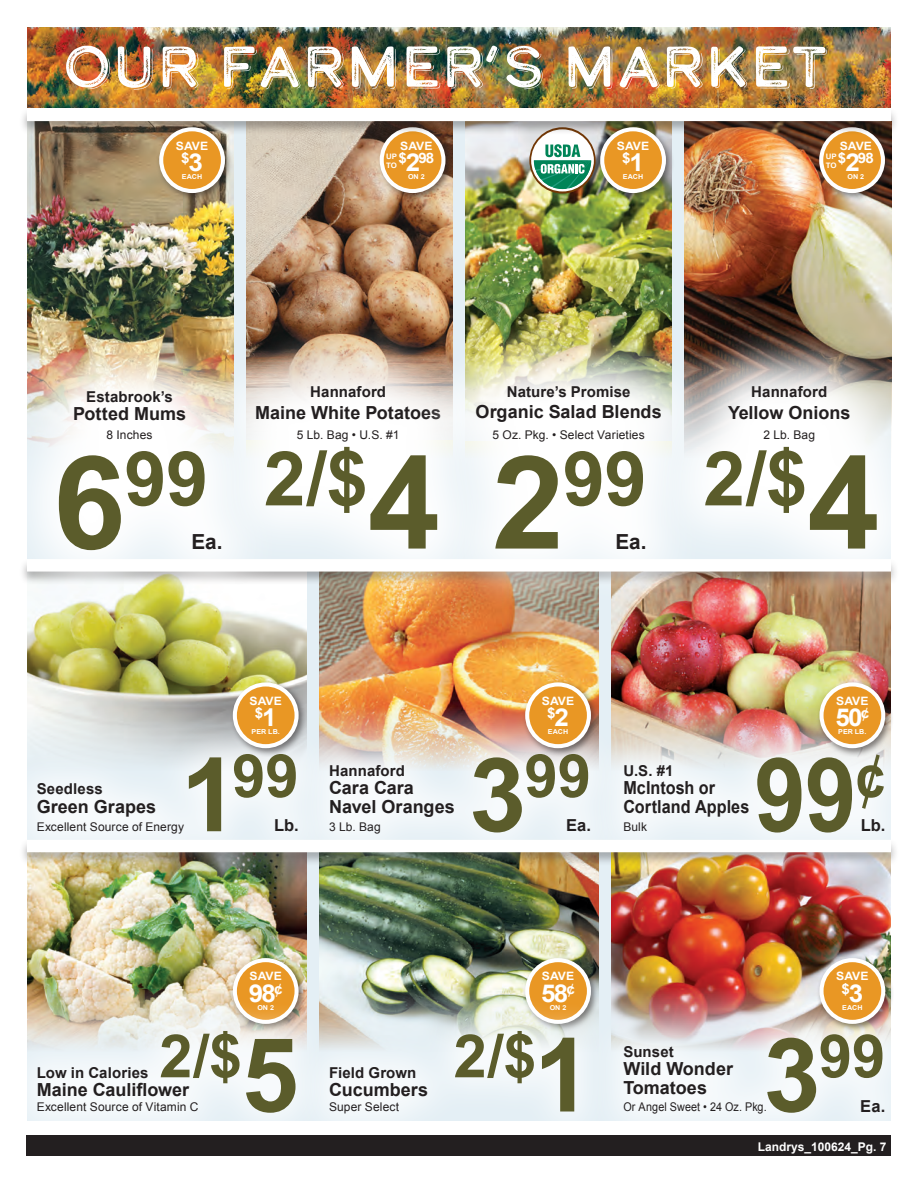
<style>
.page{position:relative;width:918px;height:1188px;background:#fff}
.page>*{position:absolute;margin:0;border:0;box-sizing:border-box;transform-origin:0 0}
.t1{font:700 102.75px "Arial";color:#5b5c2b;scale:.9 1}
.t2{font:700 75.6px "Arial";color:#5b5c2b}
.t3{font:700 59.85px "Arial";color:#5b5c2b}
.t4{font:57px "Calder Dark Grit Shadow";color:#fff}
.t5{font:700 24.6px "Arial";color:#fff;scale:1.05 1}
.t6{font:700 20.7px "Arial";color:#231f20}
.t7{font:700 18px/18.6px "Arial";color:#231f20}
.t8{font:700 18px/18.6px "Arial";color:#231f20;scale:.9 1}
.t9{font:700 16.5px "Arial";color:#231f20}
.t10{font:700 15px "Arial";letter-spacing:.01em;color:#231f20}
.t11{font:700 14.4px "Arial";color:#fff;scale:1.05 1}
.t12{font:12px "Arial";letter-spacing:.01em;color:#231f20}
.t13{font:12px "Arial";letter-spacing:.01em;color:#231f20;scale:.9 1}
.t14{font:700 12px "Arial";color:#fff}
.t15{font:700 11.55px "Arial";color:#fff;scale:1.05 1}
.t16{font:700 7.5px/9px "Arial";letter-spacing:-.01em;color:#fff;scale:1.05 1}
.t17{font:700 6.75px "Arial";color:#fff;scale:1.05 1}
.s1{font-size:24.6px}
.s2{font-size:129.75px}
.s3{font-size:102.75px}
</style>
<div class="page">
<img style="left:27px;top:871px;width:279px;height:122px">
<img style="left:319px;top:871px;width:280px;height:122px">
<img style="left:612px;top:870px;width:279px;height:127px">
<img style="left:27px;top:613px;width:279px;height:103px">
<img style="left:319px;top:612px;width:280px;height:104px">
<img style="left:612px;top:612px;width:279px;height:105px">
<img style="left:27px;top:135px;width:206px;height:192px">
<img style="left:246px;top:135px;width:207px;height:188px">
<img style="left:465px;top:135px;width:207px;height:187px">
<img style="left:685px;top:135px;width:206px;height:188px">
<div style="left:377px;top:124px;width:78px;height:78px;background:#231f20;opacity:.55"></div>
<div style="left:382px;top:129px;width:61px;height:62px;background:#e99724;border-radius:50%"></div>
<div style="left:380px;top:127px;width:66px;height:66px;border:4px solid #fff;border-radius:50%"></div>
<div style="left:816px;top:124px;width:78px;height:78px;background:#231f20;opacity:.55"></div>
<div style="left:821px;top:129px;width:62px;height:62px;background:#e99724;border-radius:50%"></div>
<div style="left:819px;top:127px;width:66px;height:66px;border:4px solid #fff;border-radius:50%"></div>
<div style="left:522px;top:955px;width:78px;height:78px;background:#231f20;opacity:.55"></div>
<div style="left:527px;top:960px;width:62px;height:62px;background:#e99724;border-radius:50%"></div>
<div style="left:525px;top:958px;width:66px;height:66px;border:4px solid #fff;border-radius:50%"></div>
<div style="left:230px;top:955px;width:77px;height:78px;background:#231f20;opacity:.55"></div>
<div style="left:235px;top:960px;width:62px;height:62px;background:#e99724;border-radius:50%"></div>
<div style="left:233px;top:958px;width:66px;height:66px;border:4px solid #fff;border-radius:50%"></div>
<img style="left:22px;top:327px;width:221px;height:286px">
<img style="left:193px;top:323px;width:220px;height:289px">
<img style="left:413px;top:322px;width:310px;height:291px">
<img style="left:643px;top:323px;width:252px;height:289px">
<div style="left:292px;top:716px;width:335px;height:155px;background:#fff;opacity:.75"></div>
<div style="left:292px;top:993px;width:321px;height:158px;background:#fff;opacity:.75"></div>
<div style="left:0;top:993px;width:333px;height:158px;background:#fff;opacity:.75"></div>
<div style="left:0;top:716px;width:335px;height:155px;background:#fff;opacity:.75"></div>
<div style="left:586px;top:717px;width:332px;height:153px;background:#fff;opacity:.75"></div>
<div style="left:586px;top:997px;width:332px;height:154px;background:#fff;opacity:.75"></div>
<div style="left:230px;top:680px;width:78px;height:77px;background:#231f20;opacity:.55"></div>
<div style="left:235px;top:684px;width:62px;height:62px;background:#e99724;border-radius:50%"></div>
<div style="left:233px;top:682px;width:66px;height:66px;border:4px solid #fff;border-radius:50%"></div>
<div style="left:816px;top:680px;width:78px;height:77px;background:#231f20;opacity:.55"></div>
<div style="left:822px;top:684px;width:61px;height:62px;background:#e99724;border-radius:50%"></div>
<div style="left:819px;top:682px;width:66px;height:66px;border:4px solid #fff;border-radius:50%"></div>
<div style="left:522px;top:680px;width:78px;height:77px;background:#231f20;opacity:.55"></div>
<div style="left:527px;top:684px;width:62px;height:62px;background:#e99724;border-radius:50%"></div>
<div style="left:525px;top:682px;width:66px;height:66px;border:4px solid #fff;border-radius:50%"></div>
<div style="left:817px;top:955px;width:77px;height:78px;background:#231f20;opacity:.55"></div>
<div style="left:822px;top:960px;width:61px;height:62px;background:#e99724;border-radius:50%"></div>
<div style="left:819px;top:958px;width:66px;height:66px;border:4px solid #fff;border-radius:50%"></div>
<svg style="left:529px;top:135px;width:67px;height:59px"></svg>
<div style="left:27px;top:1136px;width:864px;height:20px;background:#231f20"></div>
<img style="left:27px;top:27px;width:864px;height:80px">
<div style="left:19px;top:107px;width:879px;height:28px;background:#231f20;opacity:.35"></div>
<div style="left:27px;top:109px;width:864px;height:12px;background:#fff"></div>
<div style="left:597px;top:124px;width:78px;height:78px;background:#231f20;opacity:.55"></div>
<div style="left:602px;top:129px;width:62px;height:62px;background:#e99724;border-radius:50%"></div>
<div style="left:600px;top:127px;width:66px;height:66px;border:4px solid #fff;border-radius:50%"></div>
<div style="left:156px;top:124px;width:78px;height:78px;background:#231f20;opacity:.55"></div>
<div style="left:161px;top:129px;width:62px;height:62px;background:#e99724;border-radius:50%"></div>
<div style="left:159px;top:127px;width:66px;height:66px;border:4px solid #fff;border-radius:50%"></div>
<h3 class="t4" style="left:63px;top:28px;width:767px">OUR FARMER’S MARKET</h3>
<p class="t15" style="left:176px;top:138px;width:32px">SAVE</p>
<p class="t11" style="left:181px;top:148px;width:22px">$<span class="s1">3</span></p>
<p class="t17" style="left:182px;top:172px;width:21px">EACH</p>
<p class="t15" style="left:400px;top:138px;width:32px">SAVE</p>
<p class="t11" style="left:398px;top:148px;width:36px">$<span class="s1">2</span>98</p>
<p class="t17" style="left:408px;top:172px;width:17px">ON 2</p>
<p class="t16" style="left:386px;top:152px;width:12px">UP<br>TO</p>
<p class="t15" style="left:617px;top:138px;width:32px">SAVE</p>
<p class="t11" style="left:622px;top:148px;width:22px">$<span class="s1">1</span></p>
<p class="t17" style="left:623px;top:172px;width:21px">EACH</p>
<p class="t15" style="left:840px;top:138px;width:32px">SAVE</p>
<p class="t11" style="left:838px;top:148px;width:36px">$<span class="s1">2</span>98</p>
<p class="t17" style="left:848px;top:172px;width:17px">ON 2</p>
<p class="t16" style="left:826px;top:152px;width:12px">UP<br>TO</p>
<p class="t10" style="left:86px;top:387px;width:88px">Estabrook’s</p>
<p class="t7" style="left:73px;top:405px;width:115px">Potted Mums</p>
<p class="t12" style="left:106px;top:426px;width:48px">8 Inches</p>
<h2 class="t2" style="left:53px;top:429px;width:156px"><span class="s2">6</span>99</h2>
<p class="t6" style="left:191px;top:528px;width:33px">Ea.</p>
<p class="t10" style="left:310px;top:382px;width:77px">Hannaford</p>
<p class="t7" style="left:255px;top:404px;width:188px">Maine White Potatoes</p>
<p class="t12" style="left:297px;top:426px;width:104px">5 Lb. Bag • U.S. #1</p>
<h2 class="t2" style="left:264px;top:429px;width:178px">2/$<span class="s2">4</span></h2>
<p class="t10" style="left:507px;top:381px;width:125px">Nature’s Promise</p>
<p class="t7" style="left:476px;top:403px;width:188px">Organic Salad Blends</p>
<p class="t12" style="left:493px;top:426px;width:154px">5 Oz. Pkg. • Select Varieties</p>
<h2 class="t2" style="left:492px;top:429px;width:156px"><span class="s2">2</span>99</h2>
<p class="t6" style="left:615px;top:528px;width:33px">Ea.</p>
<p class="t10" style="left:751px;top:382px;width:77px">Hannaford</p>
<p class="t7" style="left:728px;top:404px;width:124px">Yellow Onions</p>
<p class="t12" style="left:763px;top:426px;width:53px">2 Lb. Bag</p>
<h2 class="t2" style="left:703px;top:429px;width:178px">2/$<span class="s2">4</span></h2>
<p class="t15" style="left:250px;top:693px;width:32px">SAVE</p>
<p class="t11" style="left:255px;top:703px;width:22px">$<span class="s1">1</span></p>
<p class="t17" style="left:252px;top:728px;width:28px">PER LB.</p>
<h3 class="t3" style="left:181px;top:737px;width:119px"><span class="s3">1</span>99</h3>
<p class="t10" style="left:37px;top:779px;width:68px">Seedless</p>
<p class="t7" style="left:37px;top:798px;width:121px">Green Grapes</p>
<p class="t12" style="left:37px;top:819px;width:149px">Excellent Source of Energy</p>
<p class="t9" style="left:274px;top:815px;width:26px">Lb.</p>
<p class="t10" style="left:329px;top:761px;width:77px">Hannaford</p>
<p class="t7" style="left:329px;top:779px;width:127px">Cara Cara<br>Navel Oranges</p>
<p class="t12" style="left:329px;top:819px;width:53px">3 Lb. Bag</p>
<p class="t15" style="left:542px;top:693px;width:32px">SAVE</p>
<p class="t11" style="left:547px;top:703px;width:22px">$<span class="s1">2</span></p>
<p class="t17" style="left:548px;top:728px;width:21px">EACH</p>
<h3 class="t3" style="left:469px;top:737px;width:123px"><span class="s3">3</span>99</h3>
<p class="t9" style="left:566px;top:815px;width:26px">Ea.</p>
<p class="t10" style="left:623px;top:761px;width:52px">U.S. #1</p>
<p class="t8" style="left:623px;top:779px;width:142px">McIntosh or<br>Cortland Apples</p>
<p class="t12" style="left:623px;top:819px;width:25px">Bulk</p>
<p class="t15" style="left:836px;top:693px;width:32px">SAVE</p>
<h3 class="t5" style="left:836px;top:701px;width:34px">50<sup>¢</sup></h3>
<p class="t17" style="left:838px;top:728px;width:28px">PER LB.</p>
<h1 class="t1" style="left:754px;top:727px;width:147px">99<sup>¢</sup></h1>
<p class="t9" style="left:861px;top:815px;width:26px">Lb.</p>
<p class="t15" style="left:250px;top:969px;width:32px">SAVE</p>
<h3 class="t5" style="left:249px;top:977px;width:34px">98<sup>¢</sup></h3>
<p class="t17" style="left:257px;top:1003px;width:17px">ON 2</p>
<p class="t15" style="left:542px;top:969px;width:32px">SAVE</p>
<h3 class="t5" style="left:541px;top:977px;width:34px">58<sup>¢</sup></h3>
<p class="t17" style="left:550px;top:1003px;width:17px">ON 2</p>
<p class="t15" style="left:836px;top:969px;width:32px">SAVE</p>
<p class="t11" style="left:841px;top:979px;width:22px">$<span class="s1">3</span></p>
<p class="t17" style="left:842px;top:1003px;width:21px">EACH</p>
<h3 class="t3" style="left:159px;top:1017px;width:141px">2/$<span class="s3">5</span></h3>
<p class="t10" style="left:37px;top:1063px;width:113px">Low in Calories</p>
<p class="t7" style="left:37px;top:1081px;width:154px">Maine Cauliflower</p>
<p class="t12" style="left:37px;top:1099px;width:163px">Excellent Source of Vitamin C</p>
<p class="t10" style="left:329px;top:1063px;width:89px">Field Grown</p>
<p class="t7" style="left:329px;top:1081px;width:100px">Cucumbers</p>
<p class="t12" style="left:329px;top:1099px;width:72px">Super Select</p>
<h3 class="t3" style="left:454px;top:1017px;width:139px">2/$<span class="s3">1</span></h3>
<h3 class="t3" style="left:763px;top:1017px;width:123px"><span class="s3">3</span>99</h3>
<p class="t10" style="left:623px;top:1042px;width:52px">Sunset</p>
<p class="t7" style="left:623px;top:1060px;width:111px">Wild Wonder<br>Tomatoes</p>
<p class="t13" style="left:623px;top:1099px;width:161px">Or Angel Sweet • 24 Oz. Pkg.</p>
<p class="t9" style="left:860px;top:1095px;width:26px">Ea.</p>
<p class="t14" style="left:758px;top:1138px;width:130px">Landrys_100624_Pg. 7</p>
</div>
